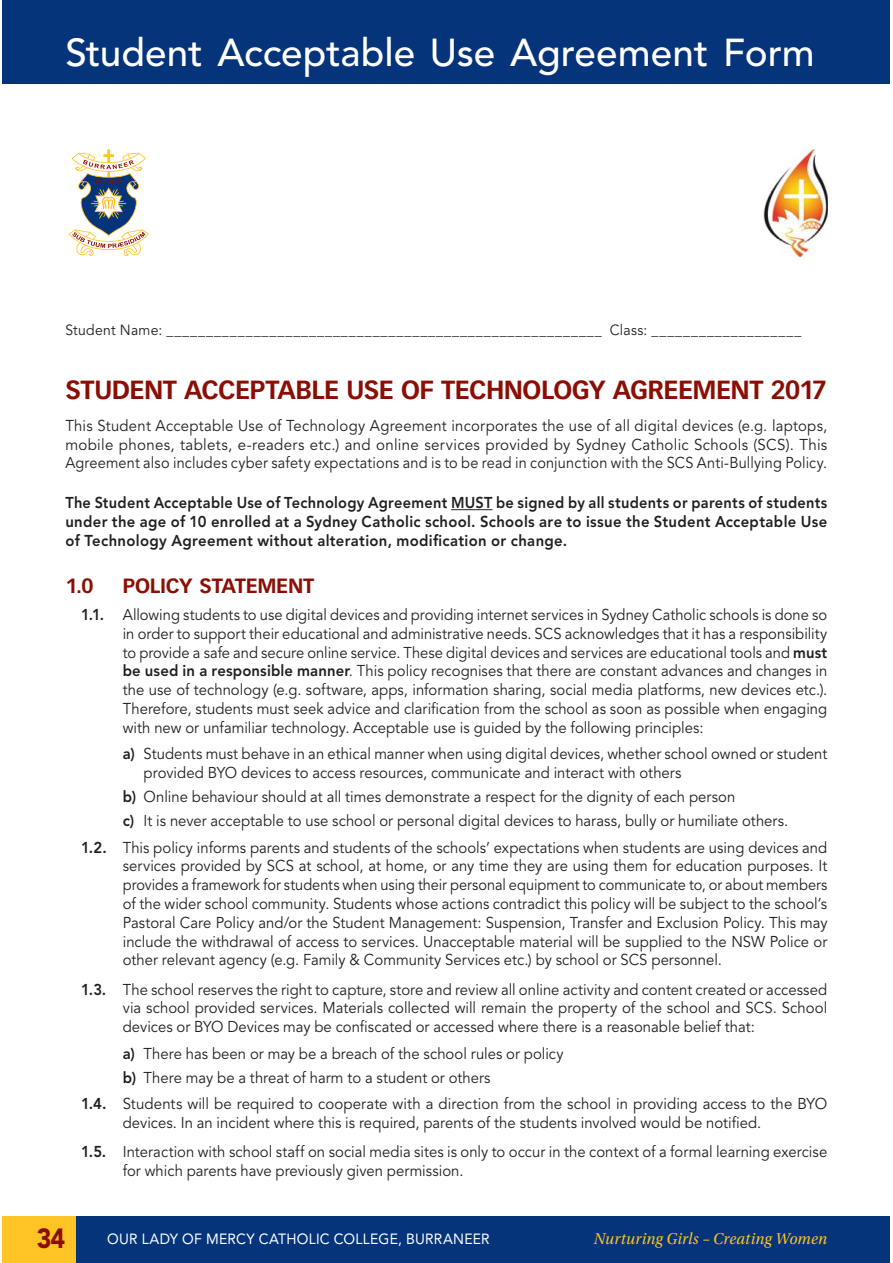
<style>
.page{position:relative;width:893px;height:1263px;background:#fff}
.page>*{position:absolute;margin:0;border:0;box-sizing:border-box;transform-origin:0 0}
.t1{font:500 38.7px "Avenir LT Std";color:#fff}
.t2{font:900 27.6px "Avenir LT Std";color:#8b0e04;scale:.9 1}
.t3{font:700 25.8px "Vectora LT Std";letter-spacing:-.02em;color:#8b0e04}
.t4{font:700 20.25px "Vectora LT Std";letter-spacing:-.01em;color:#8b0e04}
.t5{font:italic 16.5px "Utopia Std";letter-spacing:.01em;color:#ffc424;scale:.95 1}
.t6{font:15.6px/18.8px "Avenir LT Std";color:#231f20;scale:.95 1}
.t7{font:15.6px/18.8px "Avenir LT Std";color:#231f20;text-align:justify;scale:.94 1}
.t8{font:800 15.6px/18.8px "Avenir LT Std";letter-spacing:.02em;color:#231f20;text-align:justify;scale:.93 1}
.t9{font:15.6px/18.8px "Avenir LT Std";color:#231f20;scale:.96 1}
.t10{font:14.7px "Avenir LT Std";letter-spacing:.02em;color:#231f20;scale:.95 1}
.t11{font:14.7px "Avenir LT Std";letter-spacing:.02em;color:#fff;scale:.95 1}
.s1{font-weight:800}
</style>
<div class="page">
<div style="left:65px;top:1216px;width:825px;height:47px;background:#05347a"></div>
<div style="left:3px;top:1216px;width:73px;height:47px;background:#ffc424"></div>
<div style="left:3px;top:0;width:887px;height:83px;background:#05347a"></div>
<hr style="left:451px;top:509px;width:41px;height:1px;background:#231f20">
<img style="left:763px;top:149px;width:64px;height:108px">
<svg style="left:68px;top:149px;width:81px;height:108px"></svg>
<h1 class="t1" style="left:65px;top:36px;width:751px">Student Acceptable Use Agreement Form</h1>
<p class="t10" style="left:65px;top:323px;width:776px">Student Name: _______________________________________________________ Class: ___________________</p>
<h3 class="t3" style="left:65px;top:375px;width:763px">STUDENT ACCEPTABLE USE OF TECHNOLOGY AGREEMENT 2017</h3>
<p class="t6" style="left:65px;top:417px;width:803px;text-align:justify">This Student Acceptable Use of Technology Agreement incorporates the use of all digital devices (e.g. laptops, mobile phones, tablets, e-readers etc.) and online services provided by Sydney Catholic Schools (SCS). This Agreement also includes cyber safety expectations and is to be read in conjunction with the SCS Anti-Bullying Policy.</p>
<p class="t8" style="left:65px;top:495px;width:821px">The Student Acceptable Use of Technology Agreement MUST be signed by all students or parents of students under the age of 10 enrolled at a Sydney Catholic school. Schools are to issue the Student Acceptable Use of Technology Agreement without alteration, modification or change.</p>
<p class="t4" style="left:65px;top:575px;width:30px">1.0</p>
<p class="t4" style="left:123px;top:575px;width:193px">POLICY STATEMENT</p>
<p class="t7" style="left:123px;top:606px;width:751px;text-indent:-42px"><span class="s1">1.1.</span> Allowing students to use digital devices and providing internet services in Sydney Catholic schools is done so in order to support their educational and administrative needs. SCS acknowledges that it has a responsibility to provide a safe and secure online service. These digital devices and services are educational tools and <span class="s1">must be used in a responsible manner</span>. This policy recognises that there are constant advances and changes in the use of technology (e.g. software, apps, information sharing, social media platforms, new devices etc.).<br>Therefore, students must seek advice and clarification from the school as soon as possible when engaging with new or unfamiliar technology. Acceptable use is guided by the following principles:</p>
<p class="t6" style="left:144px;top:746px;width:721px;text-indent:-21px"><span class="s1">a)</span> Students must behave in an ethical manner when using digital devices, whether school owned or student provided BYO devices to access resources, communicate and interact with others</p>
<p class="t6" style="left:123px;top:786px;width:702px;line-height:24px"><span class="s1">b)</span> Online behaviour should at all times demonstrate a respect for the dignity of each person<br><span class="s1">c)</span> It is never acceptable to use school or personal digital devices to harass, bully or humiliate others.</p>
<p class="t6" style="left:123px;top:839px;width:743px;text-align:justify;text-indent:-42px"><span class="s1">1.2.</span> This policy informs parents and students of the schools’ expectations when students are using devices and services provided by SCS at school, at home, or any time they are using them for education purposes. It provides a framework for students when using their personal equipment to communicate to, or about members of the wider school community. Students whose actions contradict this policy will be subject to the school’s Pastoral Care Policy and/or the Student Management: Suspension, Transfer and Exclusion Policy. This may include the withdrawal of access to services. Unacceptable material will be supplied to the NSW Police or other relevant agency (e.g. Family &amp; Community Services etc.) by school or SCS personnel.</p>
<p class="t6" style="left:123px;top:981px;width:743px;text-align:justify;text-indent:-42px"><span class="s1">1.3.</span> The school reserves the right to capture, store and review all online activity and content created or accessed via school provided services. Materials collected will remain the property of the school and SCS. School devices or BYO Devices may be confiscated or accessed where there is a reasonable belief that:</p>
<p class="t6" style="left:123px;top:1043px;width:466px;line-height:24px"><span class="s1">a)</span> There has been or may be a breach of the school rules or policy <span class="s1">b)</span> There may be a threat of harm to a student or others</p>
<p class="t9" style="left:123px;top:1096px;width:735px;text-indent:-42px"><span class="s1">1.4.</span> Students will be required to cooperate with a direction from the school in providing access to the BYO devices. In an incident where this is required, parents of the students involved would be notified.</p>
<p class="t6" style="left:123px;top:1144px;width:743px;text-indent:-42px"><span class="s1">1.5.</span> Interaction with school staff on social media sites is only to occur in the context of a formal learning exercise for which parents have previously given permission.</p>
<h2 class="t2" style="left:37px;top:1222px;width:33px">34</h2>
<p class="t11" style="left:107px;top:1230px;width:404px">OUR LADY OF MERCY CATHOLIC COLLEGE, BURRANEER</p>
<p class="t5" style="left:594px;top:1229px;width:247px">Nurturing Girls – Creating Women</p>
</div>
